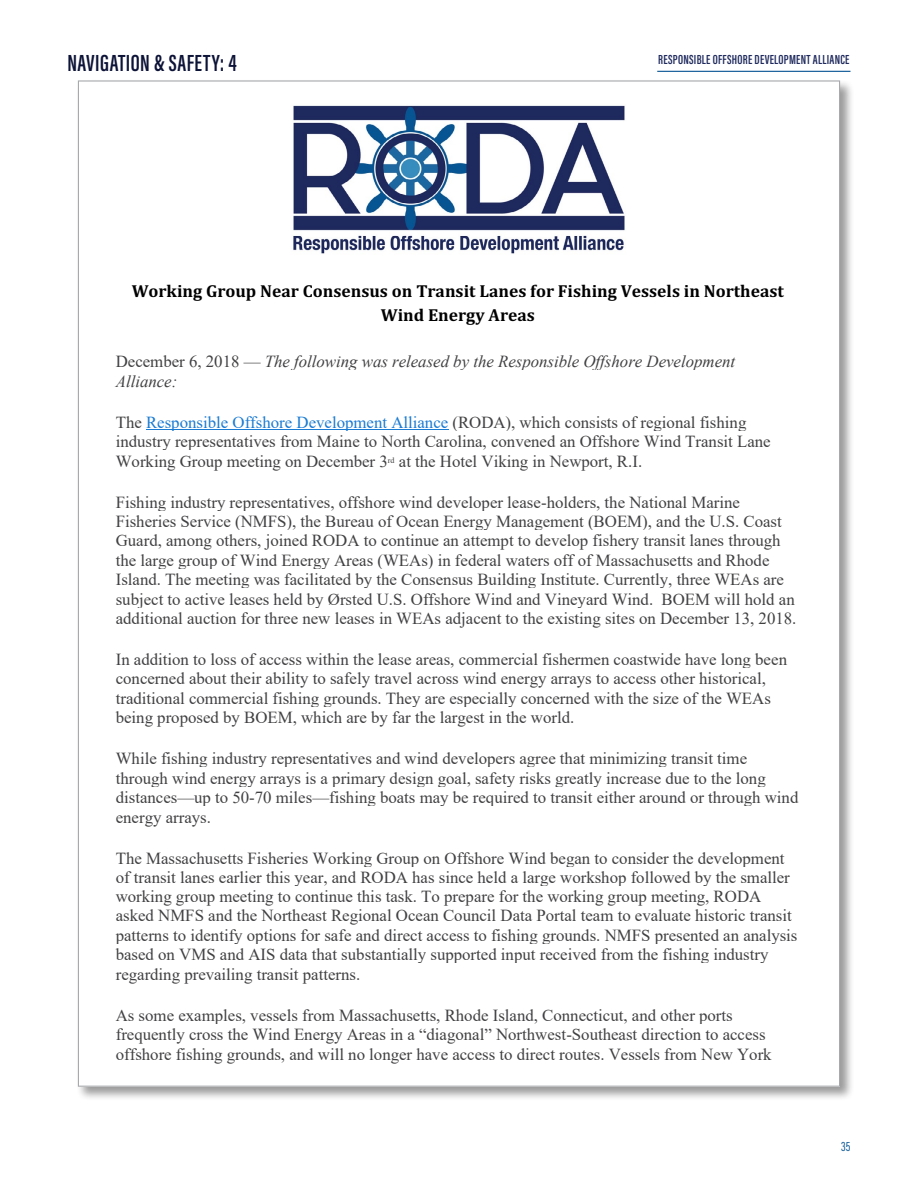
<style>
.page{position:relative;width:918px;height:1188px;background:#fff}
.page>*{position:absolute;margin:0;border:0;box-sizing:border-box;transform-origin:0 0}
.t1{font:600 24px "Acumin Pro Extra Cond";letter-spacing:.02em;color:#0d1337}
.t2{font:700 17.55px/23.9px "Cambria";color:#000;text-align:center}
.t3{font:16.8px/19.4px "Times New Roman";color:#414042}
.t4{font:italic 16.8px/19.4px "Times New Roman";color:#414042}
.t5{font:600 13.5px "Acumin Pro Extra Cond";letter-spacing:.02em;color:#1e295d}
.t6{font:13.5px "Acumin Pro Extra Cond";color:#085593}
.s1{font-style:normal}
.s2{color:#1a7bd3}
</style>
<div class="page">
<hr style="left:657px;top:71px;width:193px;height:1px;background:#085593">
<div style="left:76px;top:79px;width:779px;height:1022px;background:#000;opacity:.4"></div>
<div style="left:78px;top:81px;width:762px;height:1005px;background:#fff"></div>
<img style="left:293px;top:105px;width:332px;height:149px">
<hr style="left:146px;top:429px;width:302px;height:1px;background:#1a7bd3">
<h1 class="t1" style="left:68px;top:48px;width:171px">NAVIGATION &amp; SAFETY: 4</h1>
<p class="t5" style="left:658px;top:51px;width:193px">RESPONSIBLE OFFSHORE DEVELOPMENT ALLIANCE</p>
<p class="t2" style="left:132px;top:279px;width:654px">Working Group Near Consensus on Transit Lanes for Fishing Vessels in Northeast<br>Wind Energy Areas</p>
<p class="t4" style="left:116px;top:352px;width:621px"><span class="s1">December 6, 2018 —</span> The following was released by the Responsible Offshore Development<br>Alliance:</p>
<p class="t3" style="left:116px;top:412px;width:656px">The <span class="s2">Responsible Offshore Development Alliance</span> (RODA), which consists of regional fishing industry representatives from Maine to North Carolina, convened an Offshore Wind Transit Lane<br>Working Group meeting on December 3<sup>rd</sup> at the Hotel Viking in Newport, R.I.</p>
<p class="t3" style="left:116px;top:492px;width:682px">Fishing industry representatives, offshore wind developer lease-holders, the National Marine Fisheries Service (NMFS), the Bureau of Ocean Energy Management (BOEM), and the U.S. Coast Guard, among others, joined RODA to continue an attempt to develop fishery transit lanes through the large group of Wind Energy Areas (WEAs) in federal waters off of Massachusetts and Rhode Island. The meeting was facilitated by the Consensus Building Institute. Currently, three WEAs are subject to active leases held by Ørsted U.S. Offshore Wind and Vineyard Wind. BOEM will hold an additional auction for three new leases in WEAs adjacent to the existing sites on December 13, 2018.</p>
<p class="t3" style="left:116px;top:649px;width:673px">In addition to loss of access within the lease areas, commercial fishermen coastwide have long been concerned about their ability to safely travel across wind energy arrays to access other historical, traditional commercial fishing grounds. They are especially concerned with the size of the WEAs being proposed by BOEM, which are by far the largest in the world.</p>
<p class="t3" style="left:116px;top:748px;width:684px">While fishing industry representatives and wind developers agree that minimizing transit time through wind energy arrays is a primary design goal, safety risks greatly increase due to the long distances—up to 50-70 miles—fishing boats may be required to transit either around or through wind energy arrays.</p>
<p class="t3" style="left:116px;top:848px;width:683px">The Massachusetts Fisheries Working Group on Offshore Wind began to consider the development of transit lanes earlier this year, and RODA has since held a large workshop followed by the smaller working group meeting to continue this task. To prepare for the working group meeting, RODA asked NMFS and the Northeast Regional Ocean Council Data Portal team to evaluate historic transit patterns to identify options for safe and direct access to fishing grounds. NMFS presented an analysis based on VMS and AIS data that substantially supported input received from the fishing industry regarding prevailing transit patterns.</p>
<p class="t3" style="left:116px;top:1005px;width:657px">As some examples, vessels from Massachusetts, Rhode Island, Connecticut, and other ports frequently cross the Wind Energy Areas in a “diagonal” Northwest-Southeast direction to access offshore fishing grounds, and will no longer have access to direct routes. Vessels from New York</p>
<p class="t6" style="left:841px;top:1138px;width:11px">35</p>
</div>
